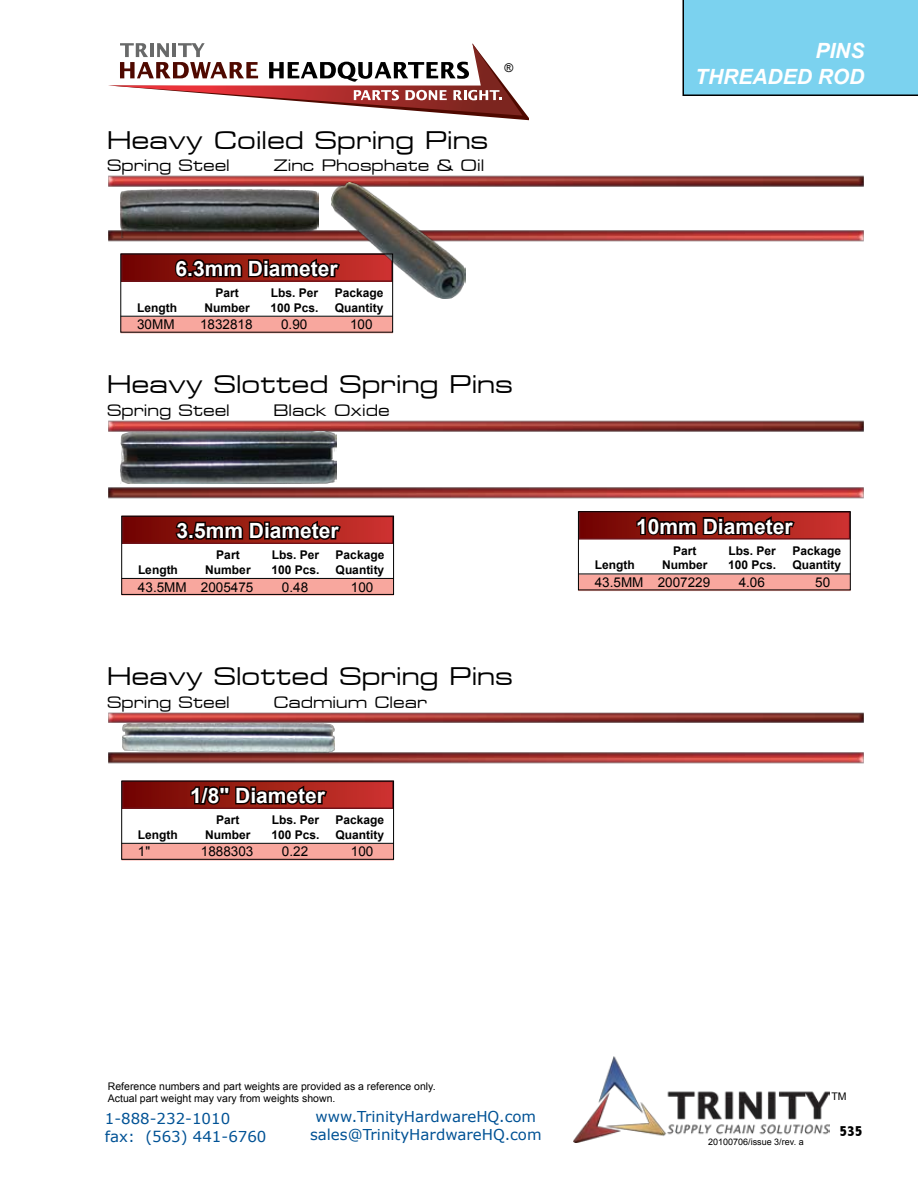
<style>
.page{position:relative;width:918px;height:1188px;background:#fff}
.page>*{position:absolute;margin:0;border:0;box-sizing:border-box;transform-origin:0 0}
.t1{font:30px "Metrostyle Extended";color:#000}
.t2{font:700 21px "Arial";color:#fff}
.t3{font:italic 700 21px/25.2px "Arial";color:#fff;text-align:right}
.t4{font:19.5px "Metrostyle Extended";color:#000}
.t5{font:15px/18px "Verdana";color:#005295}
.t6{font:800 condensed 15px "Abadi";color:#000}
.t7{font:13.5px "Arial";color:#000}
.t8{font:700 12px "Arial";color:#000}
.t9{font:12px "Arial";color:#000}
.t10{font:10.5px/12.6px "Arial";color:#000}
.t11{font:9px "Arial";color:#000}
</style>
<div class="page">
<div style="left:682px;top:0;width:236px;height:96px;background:#7bd2ef"></div>
<svg style="left:108px;top:43px;width:421px;height:77px"></svg>
<div style="left:121px;top:317px;width:272px;height:16px;background:#f8a79e;border:2px solid #f8a79e"></div>
<hr style="left:121px;top:316px;width:272px;height:1px;background:#000">
<div style="left:122px;top:254px;width:270px;height:27px;background:#780704"></div>
<div style="left:121px;top:253px;width:272px;height:29px;border:1px solid #6e1319"></div>
<svg style="left:173px;top:253px;width:158px;height:27px;background:#50100b"></svg>
<img style="left:108px;top:230px;width:756px;height:12px">
<img style="left:108px;top:175px;width:756px;height:12px">
<img style="left:108px;top:487px;width:756px;height:12px">
<img style="left:108px;top:420px;width:756px;height:12px">
<div style="left:122px;top:579px;width:272px;height:17px;background:#f8a79e;border:2px solid #f8a79e"></div>
<hr style="left:122px;top:578px;width:272px;height:1px;background:#000">
<svg style="left:124px;top:518px;width:267px;height:24px;background:#9e1a17"></svg>
<div style="left:122px;top:516px;width:271px;height:28px;border:1px solid #6e1319"></div>
<svg style="left:174px;top:498px;width:169px;height:44px"></svg>
<div style="left:578px;top:574px;width:272px;height:17px;background:#f8a79e;border:2px solid #f8a79e"></div>
<hr style="left:578px;top:574px;width:272px;height:1px;background:#000">
<svg style="left:581px;top:514px;width:267px;height:23px;background:#9e1b17"></svg>
<div style="left:579px;top:511px;width:271px;height:28px;border:1px solid #6e1319"></div>
<svg style="left:635px;top:493px;width:161px;height:45px"></svg>
<img style="left:108px;top:752px;width:756px;height:12px">
<img style="left:108px;top:712px;width:756px;height:11px">
<div style="left:122px;top:844px;width:272px;height:16px;background:#f8a79e"></div>
<hr style="left:122px;top:843px;width:272px;height:1px;background:#000">
<svg style="left:124px;top:783px;width:267px;height:24px;background:#9e1b17"></svg>
<div style="left:122px;top:781px;width:271px;height:28px;border:1px solid #6e1319"></div>
<svg style="left:189px;top:763px;width:140px;height:44px"></svg>
<img style="left:122px;top:723px;width:213px;height:30px">
<img style="left:121px;top:431px;width:215px;height:53px">
<img style="left:331px;top:182px;width:135px;height:116px">
<img style="left:121px;top:190px;width:198px;height:47px">
<div style="left:122px;top:781px;width:272px;height:79px;border:1px solid #000"></div>
<div style="left:122px;top:516px;width:272px;height:79px;border:1px solid #000"></div>
<img style="left:574px;top:1057px;width:255px;height:85px">
<p class="t9" style="left:504px;top:59px;width:10px">®</p>
<h1 class="t1" style="left:107px;top:124px;width:383px">Heavy Coiled Spring Pins</h1>
<h3 class="t4" style="left:107px;top:155px;width:124px">Spring Steel</h3>
<h3 class="t4" style="left:273px;top:155px;width:213px">Zinc Phosphate &amp; Oil</h3>
<h2 class="t2" style="left:176px;top:254px;width:164px">6.3mm Diameter</h2>
<p class="t8" style="left:215px;top:285px;width:25px">Part</p>
<p class="t8" style="left:271px;top:285px;width:49px">Lbs. Per</p>
<p class="t8" style="left:335px;top:285px;width:50px">Package</p>
<p class="t8" style="left:137px;top:299px;width:41px">Length</p>
<p class="t8" style="left:204px;top:299px;width:47px">Number</p>
<p class="t8" style="left:271px;top:299px;width:50px">100 Pcs.</p>
<p class="t8" style="left:335px;top:299px;width:50px">Quantity</p>
<p class="t7" style="left:137px;top:316px;width:39px">30MM</p>
<p class="t7" style="left:200px;top:316px;width:54px">1832818</p>
<p class="t7" style="left:281px;top:316px;width:28px">0.90</p>
<p class="t7" style="left:350px;top:316px;width:24px">100</p>
<h1 class="t1" style="left:107px;top:369px;width:407px">Heavy Slotted Spring Pins</h1>
<h3 class="t4" style="left:107px;top:400px;width:124px">Spring Steel</h3>
<h3 class="t4" style="left:273px;top:400px;width:118px">Black Oxide</h3>
<h2 class="t2" style="left:177px;top:517px;width:164px">3.5mm Diameter</h2>
<p class="t8" style="left:216px;top:547px;width:25px">Part</p>
<p class="t8" style="left:272px;top:547px;width:49px">Lbs. Per</p>
<p class="t8" style="left:336px;top:547px;width:50px">Package</p>
<p class="t8" style="left:138px;top:562px;width:41px">Length</p>
<p class="t8" style="left:205px;top:562px;width:47px">Number</p>
<p class="t8" style="left:271px;top:562px;width:50px">100 Pcs.</p>
<p class="t8" style="left:336px;top:562px;width:50px">Quantity</p>
<p class="t7" style="left:138px;top:578px;width:117px">43.5MM 2005475</p>
<p class="t7" style="left:282px;top:578px;width:28px">0.48</p>
<p class="t7" style="left:351px;top:578px;width:24px">100</p>
<h1 class="t1" style="left:107px;top:661px;width:407px">Heavy Slotted Spring Pins</h1>
<h3 class="t4" style="left:107px;top:692px;width:124px">Spring Steel</h3>
<h3 class="t4" style="left:273px;top:692px;width:155px">Cadmium Clear</h3>
<h2 class="t2" style="left:190px;top:782px;width:136px">1/8" Diameter</h2>
<p class="t8" style="left:216px;top:812px;width:25px">Part</p>
<p class="t8" style="left:272px;top:812px;width:49px">Lbs. Per</p>
<p class="t8" style="left:336px;top:812px;width:50px">Package</p>
<p class="t8" style="left:138px;top:826px;width:41px">Length</p>
<p class="t8" style="left:205px;top:826px;width:47px">Number</p>
<p class="t8" style="left:271px;top:826px;width:50px">100 Pcs.</p>
<p class="t8" style="left:336px;top:826px;width:50px">Quantity</p>
<p class="t7" style="left:138px;top:843px;width:14px">1"</p>
<p class="t7" style="left:201px;top:843px;width:54px">1888303</p>
<p class="t7" style="left:282px;top:843px;width:28px">0.22</p>
<p class="t7" style="left:351px;top:843px;width:24px">100</p>
<h2 class="t3" style="left:695px;top:39px;width:171px">PINS<br>THREADED ROD</h2>
<h2 class="t2" style="left:636px;top:512px;width:158px">10mm Diameter</h2>
<p class="t8" style="left:673px;top:543px;width:25px">Part</p>
<p class="t8" style="left:729px;top:543px;width:49px">Lbs. Per</p>
<p class="t8" style="left:792px;top:543px;width:50px">Package</p>
<p class="t8" style="left:595px;top:557px;width:41px">Length</p>
<p class="t8" style="left:662px;top:557px;width:47px">Number</p>
<p class="t8" style="left:728px;top:557px;width:50px">100 Pcs.</p>
<p class="t8" style="left:792px;top:557px;width:50px">Quantity</p>
<p class="t7" style="left:595px;top:573px;width:117px">43.5MM 2007229</p>
<p class="t7" style="left:739px;top:573px;width:28px">4.06</p>
<p class="t7" style="left:815px;top:573px;width:17px">50</p>
<p class="t10" style="left:108px;top:1080px;width:329px">Reference numbers and part weights are provided as a reference only.<br>Actual part weight may vary from weights shown.</p>
<p class="t5" style="left:105px;top:1110px;width:163px">1-888-232-1010<br>fax: (563) 441-6760</p>
<p class="t5" style="left:310px;top:1108px;width:233px;text-align:center">www.TrinityHardwareHQ.com sales@TrinityHardwareHQ.com</p>
<p class="t11" style="left:708px;top:1136px;width:97px">20100706/issue 3/rev. a</p>
<p class="t10" style="left:831px;top:1090px;width:17px">TM</p>
<p class="t6" style="left:840px;top:1123px;width:24px">535</p>
</div>
